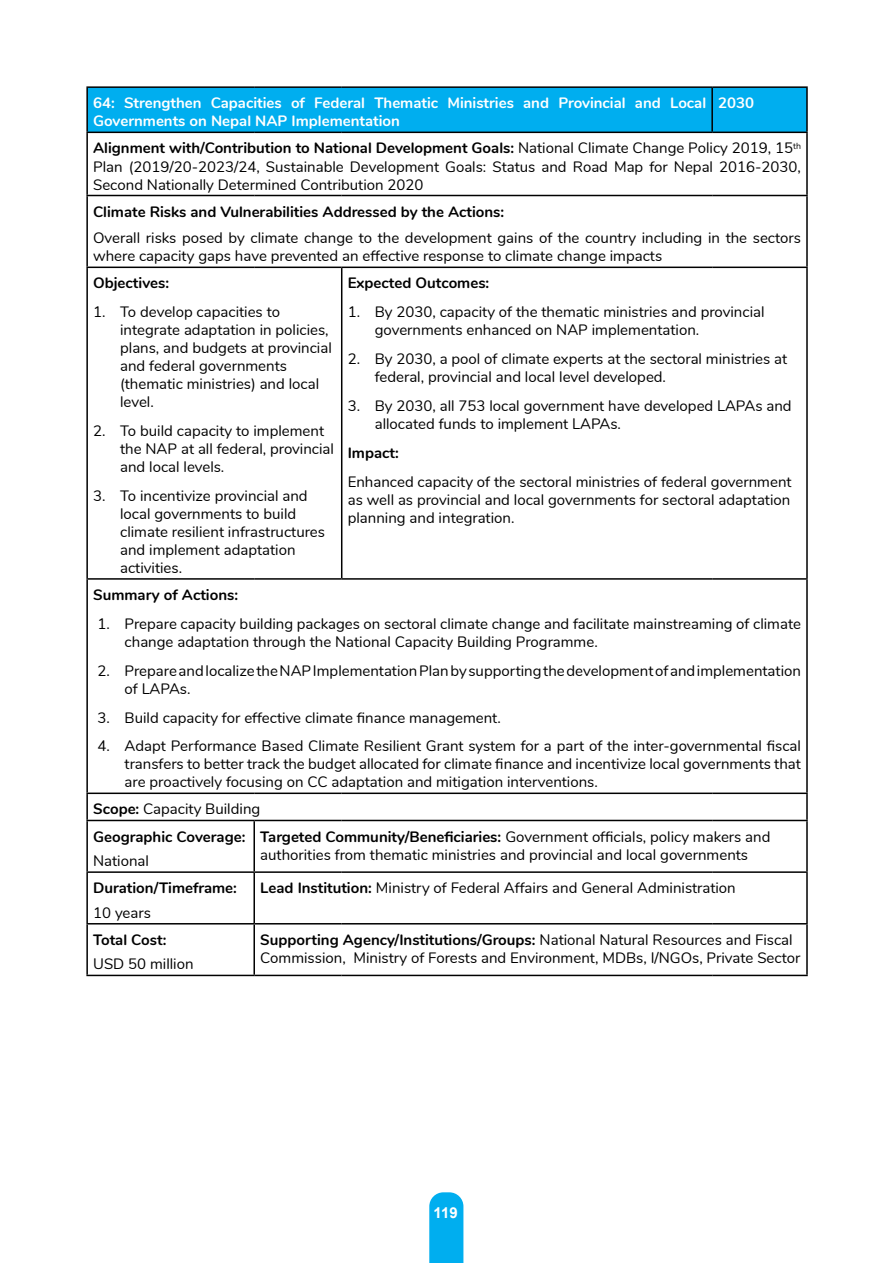
<style>
.page{position:relative;width:893px;height:1263px;background:#fff}
.page>*{position:absolute;margin:0;border:0;box-sizing:border-box;transform-origin:0 0}
.t1{font:15px/18px "Nunito";color:#000}
.t2{font:700 15px/27.2px "Nunito";color:#000}
.t3{font:700 15px/18px "Nunito";color:#fff}
.t4{font:700 15px "Arial";color:#fff}
.s1{font-weight:700}
.s2{font-weight:400}
</style>
<div class="page">
<svg style="left:429px;top:1192px;width:34px;height:71px;background:#0bb1ef"></svg>
<div style="left:88px;top:88px;width:718px;height:44px;background:#00aeef"></div>
<hr style="left:86px;top:86px;width:168px;height:2px;background:#000">
<hr style="left:86px;top:88px;width:2px;height:44px;background:#000">
<hr style="left:254px;top:86px;width:88px;height:2px;background:#000">
<hr style="left:342px;top:86px;width:370px;height:2px;background:#000">
<hr style="left:712px;top:86px;width:96px;height:2px;background:#000">
<hr style="left:711px;top:88px;width:2px;height:44px;background:#000">
<hr style="left:806px;top:88px;width:2px;height:44px;background:#000">
<hr style="left:86px;top:132px;width:168px;height:1px;background:#000">
<hr style="left:86px;top:133px;width:2px;height:62px;background:#000">
<hr style="left:254px;top:132px;width:88px;height:1px;background:#000">
<hr style="left:342px;top:132px;width:370px;height:1px;background:#000">
<hr style="left:712px;top:132px;width:96px;height:1px;background:#000">
<hr style="left:806px;top:133px;width:2px;height:62px;background:#000">
<hr style="left:86px;top:195px;width:168px;height:1px;background:#000">
<hr style="left:86px;top:196px;width:2px;height:71px;background:#000">
<hr style="left:254px;top:195px;width:88px;height:1px;background:#000">
<hr style="left:342px;top:195px;width:370px;height:1px;background:#000">
<hr style="left:712px;top:195px;width:96px;height:1px;background:#000">
<hr style="left:806px;top:196px;width:2px;height:71px;background:#000">
<hr style="left:86px;top:267px;width:168px;height:1px;background:#000">
<hr style="left:86px;top:268px;width:2px;height:310px;background:#000">
<hr style="left:254px;top:267px;width:88px;height:1px;background:#000">
<hr style="left:342px;top:267px;width:370px;height:1px;background:#000">
<hr style="left:341px;top:268px;width:1px;height:310px;background:#000">
<hr style="left:712px;top:267px;width:96px;height:1px;background:#000">
<hr style="left:806px;top:268px;width:2px;height:310px;background:#000">
<hr style="left:86px;top:578px;width:168px;height:2px;background:#000">
<hr style="left:86px;top:580px;width:2px;height:212px;background:#000">
<hr style="left:254px;top:578px;width:88px;height:2px;background:#000">
<hr style="left:342px;top:578px;width:370px;height:2px;background:#000">
<hr style="left:712px;top:578px;width:96px;height:2px;background:#000">
<hr style="left:806px;top:580px;width:2px;height:212px;background:#000">
<hr style="left:86px;top:792px;width:168px;height:2px;background:#000">
<hr style="left:86px;top:794px;width:2px;height:26px;background:#000">
<hr style="left:254px;top:792px;width:88px;height:2px;background:#000">
<hr style="left:342px;top:792px;width:370px;height:2px;background:#000">
<hr style="left:712px;top:792px;width:96px;height:2px;background:#000">
<hr style="left:806px;top:794px;width:2px;height:26px;background:#000">
<hr style="left:86px;top:820px;width:168px;height:1px;background:#000">
<hr style="left:86px;top:821px;width:2px;height:50px;background:#000">
<hr style="left:254px;top:820px;width:88px;height:1px;background:#000">
<hr style="left:253px;top:821px;width:2px;height:50px;background:#000">
<hr style="left:342px;top:820px;width:370px;height:1px;background:#000">
<hr style="left:712px;top:820px;width:96px;height:1px;background:#000">
<hr style="left:806px;top:821px;width:2px;height:50px;background:#000">
<hr style="left:86px;top:871px;width:168px;height:2px;background:#000">
<hr style="left:86px;top:873px;width:2px;height:50px;background:#000">
<hr style="left:254px;top:871px;width:88px;height:2px;background:#000">
<hr style="left:253px;top:873px;width:2px;height:50px;background:#000">
<hr style="left:342px;top:871px;width:370px;height:2px;background:#000">
<hr style="left:712px;top:871px;width:96px;height:2px;background:#000">
<hr style="left:806px;top:873px;width:2px;height:50px;background:#000">
<hr style="left:86px;top:923px;width:168px;height:1px;background:#000">
<hr style="left:86px;top:924px;width:2px;height:51px;background:#000">
<hr style="left:254px;top:923px;width:88px;height:1px;background:#000">
<hr style="left:253px;top:924px;width:2px;height:51px;background:#000">
<hr style="left:342px;top:923px;width:370px;height:1px;background:#000">
<hr style="left:712px;top:923px;width:96px;height:1px;background:#000">
<hr style="left:806px;top:924px;width:2px;height:51px;background:#000">
<hr style="left:86px;top:975px;width:168px;height:1px;background:#000">
<hr style="left:254px;top:975px;width:88px;height:1px;background:#000">
<hr style="left:342px;top:975px;width:370px;height:1px;background:#000">
<hr style="left:712px;top:975px;width:96px;height:1px;background:#000">
<p class="t3" style="left:93px;top:93px;width:615px">64: Strengthen Capacities of Federal Thematic Ministries and Provincial and Local<br>Governments on Nepal NAP Implementation</p>
<p class="t3" style="left:718px;top:93px;width:38px">2030</p>
<p class="t1" style="left:93px;top:138px;width:709px;text-align:justify"><span class="s1">Alignment with/Contribution to National Development Goals:</span> National Climate Change Policy 2019, 15<sup>th </sup>Plan (2019/20-2023/24, Sustainable Development Goals: Status and Road Map for Nepal 2016-2030, Second Nationally Determined Contribution 2020</p>
<p class="t2" style="left:93px;top:197px;width:413px">Climate Risks and Vulnerabilities Addressed by the Actions:</p>
<p class="t1" style="left:93px;top:228px;width:709px">Overall risks posed by climate change to the development gains of the country including in the sectors where capacity gaps have prevented an effective response to climate change impacts</p>
<p class="t2" style="left:93px;top:269px;width:77px">Objectives:</p>
<p class="t1" style="left:120px;top:302px;width:213px;text-indent:-27px">1. To develop capacities to integrate adaptation in policies, plans, and budgets at provincial and federal governments (thematic ministries) and local level.</p>
<p class="t1" style="left:120px;top:421px;width:215px;text-indent:-27px">2. To build capacity to implement the NAP at all federal, provincial and local levels.</p>
<p class="t1" style="left:120px;top:486px;width:206px;text-indent:-27px">3. To incentivize provincial and local governments to build climate resilient infrastructures and implement adaptation activities.</p>
<p class="t2" style="left:348px;top:269px;width:143px">Expected Outcomes:</p>
<p class="t1" style="left:375px;top:302px;width:391px;text-indent:-27px">1. By 2030, capacity of the thematic ministries and provincial governments enhanced on NAP implementation.</p>
<p class="t1" style="left:375px;top:349px;width:414px;text-indent:-27px">2. By 2030, a pool of climate experts at the sectoral ministries at federal, provincial and local level developed.</p>
<p class="t1" style="left:375px;top:396px;width:418px;text-indent:-27px">3. By 2030, all 753 local government have developed LAPAs and allocated funds to implement LAPAs.</p>
<p class="t2" style="left:348px;top:438px;width:53px">Impact:</p>
<p class="t1" style="left:348px;top:471px;width:445px;text-align:justify">Enhanced capacity of the sectoral ministries of federal government as well as provincial and local governments for sectoral adaptation planning and integration.</p>
<p class="t2" style="left:93px;top:580px;width:146px">Summary of Actions:</p>
<p class="t1" style="left:125px;top:614px;width:678px;text-indent:-27px">1. Prepare capacity building packages on sectoral climate change and facilitate mainstreaming of climate change adaptation through the National Capacity Building Programme.</p>
<p class="t1" style="left:125px;top:661px;width:678px;text-indent:-27px">2. Prepare and localize the NAP Implementation Plan by supporting the development of and implementation of LAPAs.</p>
<p class="t1" style="left:98px;top:707px;width:405px">3. Build capacity for effective climate finance management.</p>
<p class="t1" style="left:125px;top:736px;width:678px;text-align:justify;text-indent:-27px">4. Adapt Performance Based Climate Resilient Grant system for a part of the inter-governmental fiscal transfers to better track the budget allocated for climate finance and incentivize local governments that are proactively focusing on CC adaptation and mitigation interventions.</p>
<p class="t2" style="left:93px;top:795px;width:169px">Scope: <span class="s2">Capacity Building<br></span>Geographic Coverage:</p>
<p class="t1" style="left:93px;top:851px;width:57px">National</p>
<p class="t1" style="left:260px;top:826px;width:512px"><span class="s1">Targeted Community/Beneficiaries:</span> Government officials, policy makers and authorities from thematic ministries and provincial and local governments</p>
<p class="t2" style="left:93px;top:874px;width:145px">Duration/Timeframe:</p>
<p class="t1" style="left:93px;top:903px;width:59px">10 years</p>
<p class="t2" style="left:93px;top:925px;width:75px">Total Cost:</p>
<p class="t1" style="left:93px;top:954px;width:102px">USD 50 million</p>
<p class="t1" style="left:260px;top:878px;width:477px"><span class="s1">Lead Institution:</span> Ministry of Federal Affairs and General Administration</p>
<p class="t1" style="left:260px;top:930px;width:542px"><span class="s1">Supporting Agency/Institutions/Groups:</span> National Natural Resources and Fiscal<br>Commission, Ministry of Forests and Environment, MDBs, I/NGOs, Private Sector</p>
<p class="t4" style="left:433px;top:1202px;width:26px">119</p>
</div>
